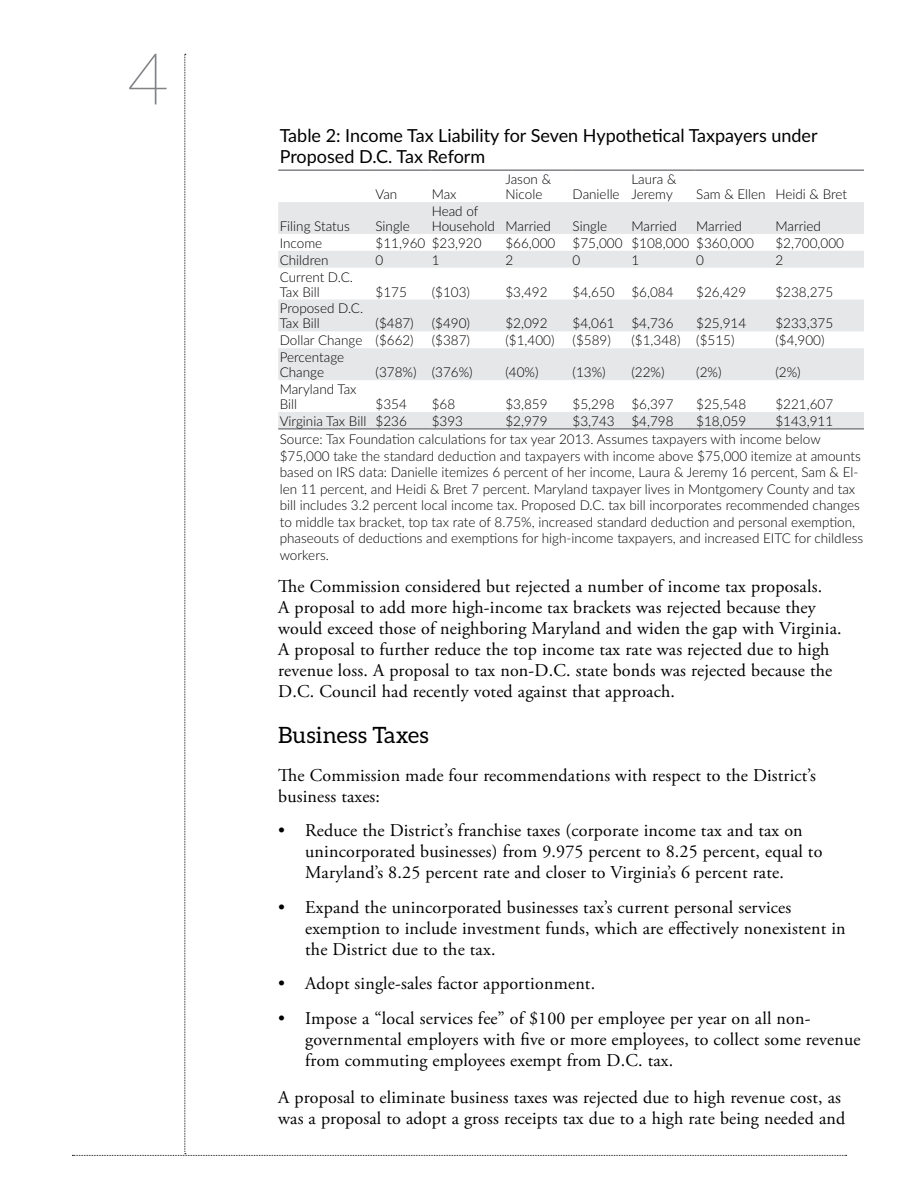
<style>
.page{position:relative;width:918px;height:1188px;background:#fff}
.page>*{position:absolute;margin:0;border:0;box-sizing:border-box;transform-origin:0 0}
.t1{font:100 72px "Lato";color:#808285}
.SR_Body{font:22.5px "Aleo";letter-spacing:.01em;color:#000}
.SR_Body-2{font:18px/21px "Adobe Garamond Pro";letter-spacing:.01em;color:#000}
.Cell_Header{font:18px/21px "Lato";color:#000}
.Cell_Footer{font:300 13.5px/16.5px "Lato";color:#000}
.Cell_Text{font:300 13.5px/15px "Lato";color:#000}
</style>
<div class="page">
<svg style="left:278px;top:202px;width:586px;height:226px;fill:#e6e7e8"></svg>
<hr style="left:278px;top:428px;width:96px;height:2px;background:#808285">
<hr style="left:374px;top:428px;width:56px;height:2px;background:#808285">
<hr style="left:430px;top:428px;width:74px;height:2px;background:#808285">
<hr style="left:504px;top:428px;width:67px;height:2px;background:#808285">
<hr style="left:571px;top:428px;width:59px;height:2px;background:#808285">
<hr style="left:630px;top:428px;width:65px;height:2px;background:#808285">
<hr style="left:695px;top:428px;width:79px;height:2px;background:#808285">
<hr style="left:774px;top:428px;width:90px;height:2px;background:#808285">
<hr style="left:278px;top:169px;width:96px;height:2px;background:#808285">
<hr style="left:374px;top:169px;width:56px;height:2px;background:#808285">
<hr style="left:430px;top:169px;width:74px;height:2px;background:#808285">
<hr style="left:504px;top:169px;width:67px;height:2px;background:#808285">
<hr style="left:571px;top:169px;width:59px;height:2px;background:#808285">
<hr style="left:630px;top:169px;width:65px;height:2px;background:#808285">
<hr style="left:695px;top:169px;width:79px;height:2px;background:#808285">
<hr style="left:774px;top:169px;width:90px;height:2px;background:#808285">
<h1 class="t1" style="left:127px;top:29px;width:43px">4</h1>
<p class="Cell_Header" style="left:280px;top:124px;width:539px">Table 2: Income Tax Liability for Seven Hypothetical Taxpayers under<br>Proposed D.C. Tax Reform</p>
<p class="Cell_Text" style="left:376px;top:186px;width:23px">Van</p>
<p class="Cell_Text" style="left:432px;top:186px;width:26px">Max</p>
<p class="Cell_Text" style="left:506px;top:171px;width:47px">Jason &amp;<br>Nicole</p>
<p class="Cell_Text" style="left:632px;top:171px;width:47px">Laura &amp;<br>Jeremy</p>
<p class="Cell_Text" style="left:573px;top:186px;width:49px">Danielle</p>
<p class="Cell_Text" style="left:696px;top:186px;width:71px">Sam &amp; Ellen</p>
<p class="Cell_Text" style="left:776px;top:186px;width:73px">Heidi &amp; Bret</p>
<p class="Cell_Text" style="left:280px;top:218px;width:72px">Filing Status</p>
<p class="Cell_Text" style="left:376px;top:218px;width:36px">Single</p>
<p class="Cell_Text" style="left:432px;top:203px;width:65px">Head of<br>Household</p>
<p class="Cell_Text" style="left:506px;top:218px;width:47px">Married</p>
<p class="Cell_Text" style="left:573px;top:218px;width:36px">Single</p>
<p class="Cell_Text" style="left:632px;top:218px;width:47px">Married</p>
<p class="Cell_Text" style="left:696px;top:218px;width:47px">Married</p>
<p class="Cell_Text" style="left:776px;top:218px;width:47px">Married</p>
<p class="Cell_Text" style="left:280px;top:235px;width:44px">Income</p>
<p class="Cell_Text" style="left:376px;top:235px;width:51px">$11,960</p>
<p class="Cell_Text" style="left:432px;top:235px;width:51px">$23,920</p>
<p class="Cell_Text" style="left:506px;top:235px;width:51px">$66,000</p>
<p class="Cell_Text" style="left:573px;top:235px;width:51px">$75,000</p>
<p class="Cell_Text" style="left:632px;top:235px;width:59px">$108,000</p>
<p class="Cell_Text" style="left:696px;top:235px;width:59px">$360,000</p>
<p class="Cell_Text" style="left:776px;top:235px;width:70px">$2,700,000</p>
<p class="Cell_Text" style="left:280px;top:252px;width:50px">Children</p>
<p class="Cell_Text" style="left:376px;top:252px;width:9px">0</p>
<p class="Cell_Text" style="left:432px;top:252px;width:9px">1</p>
<p class="Cell_Text" style="left:506px;top:252px;width:9px">2</p>
<p class="Cell_Text" style="left:573px;top:252px;width:9px">0</p>
<p class="Cell_Text" style="left:632px;top:252px;width:9px">1</p>
<p class="Cell_Text" style="left:696px;top:252px;width:9px">0</p>
<p class="Cell_Text" style="left:776px;top:252px;width:9px">2</p>
<p class="Cell_Text" style="left:280px;top:269px;width:75px">Current D.C.<br>Tax Bill</p>
<p class="Cell_Text" style="left:376px;top:284px;width:33px">$175</p>
<p class="Cell_Text" style="left:432px;top:284px;width:40px">($103)</p>
<p class="Cell_Text" style="left:506px;top:284px;width:44px">$3,492</p>
<p class="Cell_Text" style="left:573px;top:284px;width:44px">$4,650</p>
<p class="Cell_Text" style="left:632px;top:284px;width:44px">$6,084</p>
<p class="Cell_Text" style="left:696px;top:284px;width:51px">$26,429</p>
<p class="Cell_Text" style="left:776px;top:284px;width:59px">$238,275</p>
<p class="Cell_Text" style="left:280px;top:301px;width:85px">Proposed D.C.<br>Tax Bill</p>
<p class="Cell_Text" style="left:376px;top:316px;width:40px">($487)</p>
<p class="Cell_Text" style="left:432px;top:316px;width:40px">($490)</p>
<p class="Cell_Text" style="left:506px;top:316px;width:44px">$2,092</p>
<p class="Cell_Text" style="left:573px;top:316px;width:44px">$4,061</p>
<p class="Cell_Text" style="left:632px;top:316px;width:44px">$4,736</p>
<p class="Cell_Text" style="left:696px;top:316px;width:51px">$25,914</p>
<p class="Cell_Text" style="left:776px;top:316px;width:59px">$233,375</p>
<p class="Cell_Text" style="left:280px;top:332px;width:84px">Dollar Change</p>
<p class="Cell_Text" style="left:376px;top:332px;width:40px">($662)</p>
<p class="Cell_Text" style="left:432px;top:332px;width:40px">($387)</p>
<p class="Cell_Text" style="left:506px;top:332px;width:51px">($1,400)</p>
<p class="Cell_Text" style="left:573px;top:332px;width:40px">($589)</p>
<p class="Cell_Text" style="left:632px;top:332px;width:51px">($1,348)</p>
<p class="Cell_Text" style="left:696px;top:332px;width:40px">($515)</p>
<p class="Cell_Text" style="left:776px;top:332px;width:51px">($4,900)</p>
<p class="Cell_Text" style="left:280px;top:349px;width:66px">Percentage<br>Change</p>
<p class="Cell_Text" style="left:376px;top:364px;width:42px">(378%)</p>
<p class="Cell_Text" style="left:432px;top:364px;width:42px">(376%)</p>
<p class="Cell_Text" style="left:506px;top:364px;width:35px">(40%)</p>
<p class="Cell_Text" style="left:573px;top:364px;width:35px">(13%)</p>
<p class="Cell_Text" style="left:632px;top:364px;width:35px">(22%)</p>
<p class="Cell_Text" style="left:696px;top:364px;width:27px">(2%)</p>
<p class="Cell_Text" style="left:776px;top:364px;width:27px">(2%)</p>
<p class="Cell_Text" style="left:280px;top:381px;width:78px">Maryland Tax<br>Bill</p>
<p class="Cell_Text" style="left:376px;top:396px;width:33px">$354</p>
<p class="Cell_Text" style="left:432px;top:396px;width:25px">$68</p>
<p class="Cell_Text" style="left:506px;top:396px;width:44px">$3,859</p>
<p class="Cell_Text" style="left:573px;top:396px;width:44px">$5,298</p>
<p class="Cell_Text" style="left:632px;top:396px;width:44px">$6,397</p>
<p class="Cell_Text" style="left:696px;top:396px;width:51px">$25,548</p>
<p class="Cell_Text" style="left:776px;top:396px;width:59px">$221,607</p>
<p class="Cell_Text" style="left:280px;top:413px;width:88px">Virginia Tax Bill</p>
<p class="Cell_Text" style="left:376px;top:413px;width:33px">$236</p>
<p class="Cell_Text" style="left:432px;top:413px;width:33px">$393</p>
<p class="Cell_Text" style="left:506px;top:413px;width:44px">$2,979</p>
<p class="Cell_Text" style="left:573px;top:413px;width:44px">$3,743</p>
<p class="Cell_Text" style="left:632px;top:413px;width:44px">$4,798</p>
<p class="Cell_Text" style="left:696px;top:413px;width:51px">$18,059</p>
<p class="Cell_Text" style="left:776px;top:413px;width:59px">$143,911</p>
<p class="Cell_Footer" style="left:280px;top:431px;width:585px">Source: Tax Foundation calculations for tax year 2013. Assumes taxpayers with income below $75,000 take the standard deduction and taxpayers with income above $75,000 itemize at amounts based on IRS data: Danielle itemizes 6 percent of her income, Laura &amp; Jeremy 16 percent, Sam &amp; El&shy;len 11 percent, and Heidi &amp; Bret 7 percent. Maryland taxpayer lives in Montgomery County and tax bill includes 3.2 percent local income tax. Proposed D.C. tax bill incorporates recommended changes to middle tax bracket, top tax rate of 8.75%, increased standard deduction and personal exemption, phaseouts of deductions and exemptions for high-income taxpayers, and increased EITC for childless workers.</p>
<p class="SR_Body-2" style="left:278px;top:576px;width:565px">The Commission considered but rejected a number of income tax proposals.<br>A proposal to add more high-income tax brackets was rejected because they would exceed those of neighboring Maryland and widen the gap with Virginia.<br>A proposal to further reduce the top income tax rate was rejected due to high revenue loss. A proposal to tax non-D.C. state bonds was rejected because the D.C. Council had recently voted against that approach.</p>
<p class="SR_Body" style="left:278px;top:723px;width:152px">Business Taxes</p>
<p class="SR_Body-2" style="left:278px;top:765px;width:539px">The Commission made four recommendations with respect to the District’s business taxes:</p>
<p class="SR_Body-2" style="left:305px;top:821px;width:519px;text-indent:-27px">• Reduce the District’s franchise taxes (corporate income tax and tax on unincorporated businesses) from 9.975 percent to 8.25 percent, equal to<br>Maryland’s 8.25 percent rate and closer to Virginia’s 6 percent rate.</p>
<p class="SR_Body-2" style="left:305px;top:897px;width:542px;text-indent:-27px">• Expand the unincorporated businesses tax’s current personal services exemption to include investment funds, which are effectively nonexistent in the District due to the tax.</p>
<p class="SR_Body-2" style="left:278px;top:974px;width:318px">• Adopt single-sales factor apportionment.</p>
<p class="SR_Body-2" style="left:305px;top:1008px;width:557px;text-indent:-27px">• Impose a “local services fee” of $100 per employee per year on all non&shy;governmental employers with five or more employees, to collect some revenue from commuting employees exempt from D.C. tax.</p>
<p class="SR_Body-2" style="left:278px;top:1088px;width:569px">A proposal to eliminate business taxes was rejected due to high revenue cost, as was a proposal to adopt a gross receipts tax due to a high rate being needed and</p>
</div>
